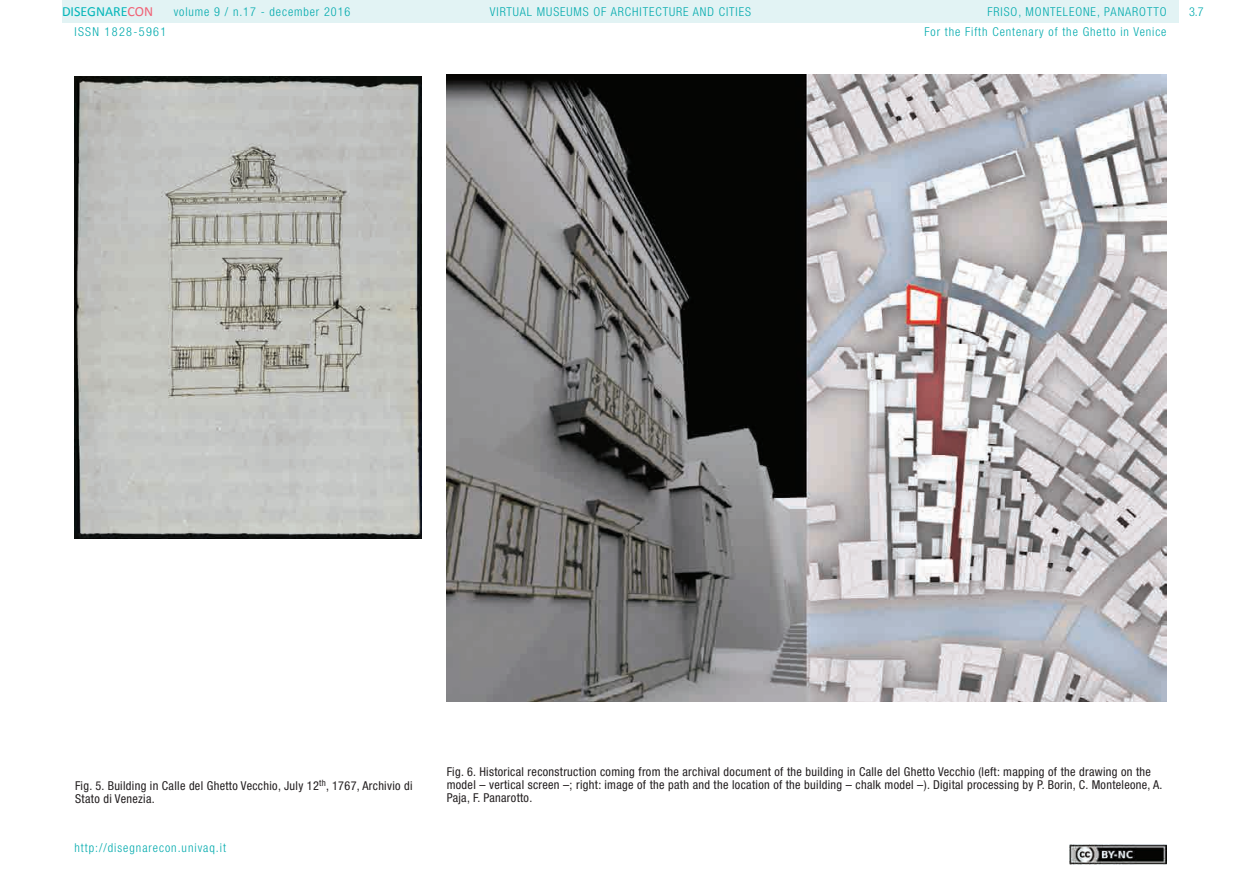
<style>
.page{position:relative;width:1241px;height:893px;background:#fff}
.page>*{position:absolute;margin:0;border:0;box-sizing:border-box;transform-origin:0 0}
.t1{font:14px "Calibri";color:#03b6b9}
.t2{font:condensed 12.25px/13.1px "Helvetica Neue LT Std";letter-spacing:.025em;color:#231f20}
.t3{font:300 condensed 12.25px/19.4px "Helvetica Neue LT Std";letter-spacing:.075em;color:#00aaad}
.t4{font:300 condensed 12.25px "Helvetica Neue LT Std";letter-spacing:.11em;color:#00aaad}
.s1{color:#f06175}
</style>
<div class="page">
<div style="left:62px;top:0;width:1116px;height:23px;background:#e2f3f4"></div>
<img style="left:1069px;top:845px;width:97px;height:19px">
<img style="left:74px;top:76px;width:348px;height:463px">
<img style="left:446px;top:74px;width:720px;height:627px">
<p class="t1" style="left:62px;top:3px;width:93px">DISEGNARE<span class="s1">CON</span></p>
<p class="t3" style="left:987px;top:2px;width:7px">FRISO</p>
<p class="t3" style="left:1018px;top:2px;width:16px">, MONTELEONE</p>
<p class="t3" style="left:174px;top:2px;width:178px">volume 9 / n.17 - december 2016</p>
<p class="t3" style="left:490px;top:2px;width:262px">virtual museums of architecture and cities</p>
<p class="t3" style="left:1188px;top:2px;width:16px">3.7</p>
<p class="t3" style="left:924px;top:2px;width:243px;text-indent:172px">, PANAROTTO<br>For the Fifth Centenary of the Ghetto in Venice</p>
<p class="t3" style="left:74px;top:21px;width:7px">ISSN</p>
<p class="t4" style="left:105px;top:24px;width:63px">1828-5961</p>
<p class="t2" style="left:75px;top:779px;width:339px">Fig. 5. Building in Calle del Ghetto Vecchio, July 12<sup>th</sup>, 1767, Archivio di<br>Stato di Venezia.</p>
<p class="t3" style="left:74px;top:838px;width:153px">http://disegnarecon.univaq.it</p>
<p class="t2" style="left:446px;top:765px;width:717px">Fig. 6. Historical reconstruction coming from the archival document of the building in Calle del Ghetto Vecchio (left: mapping of the drawing on the model – vertical screen –; right: image of the path and the location of the building – chalk model –). Digital processing by P. Borin, C. Monteleone, A.<br>Paja, F. Panarotto.</p>
</div>
